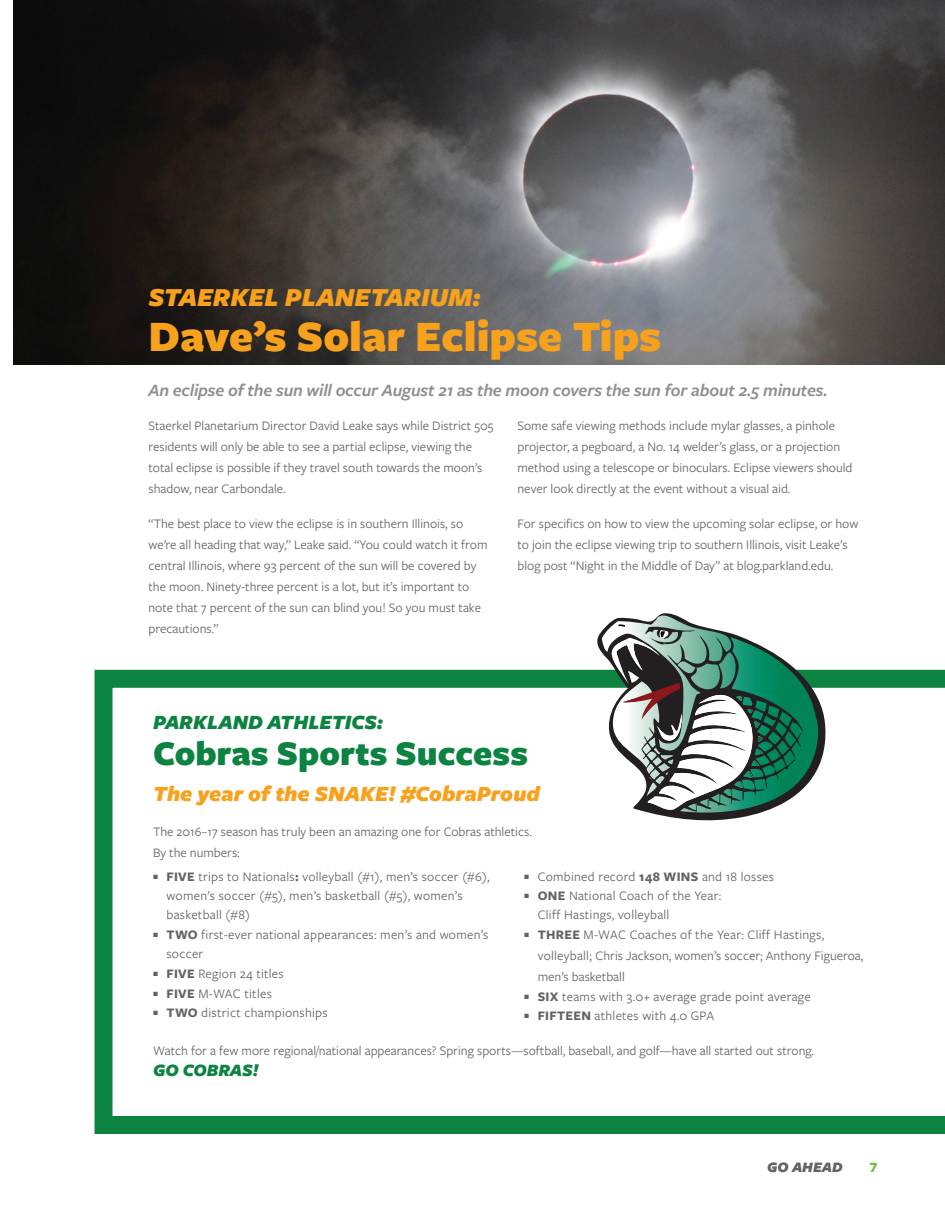
<style>
.page{position:relative;width:945px;height:1215px;background:#fff}
.page>*{position:absolute;margin:0;border:0;box-sizing:border-box;transform-origin:0 0}
.t1{font:900 45px "Freight Sans Pro";color:#f8a11c}
.t2{font:900 36px "Freight Sans Pro";color:#0c8340}
.t3{font:italic 900 27px "Freight Sans Pro";color:#f8a11c}
.t4{font:italic 900 22.5px "Freight Sans Pro";color:#f8a11c}
.t5{font:italic 900 21px "Freight Sans Pro";color:#0c8340}
.t6{font:italic 600 18px "Freight Sans Pro";letter-spacing:-.01em;color:#8e9093}
.t7{font:italic 900 18px "Freight Sans Pro";color:#0c8340}
.t8{font:italic 900 15px "Freight Sans Pro";color:#636366}
.t9{font:900 15px "Freight Sans Pro";color:#77bd42}
.t10{font:13.5px/21px "Freight Sans Pro";color:#636366}
.t11{font:13.5px/19.5px "Freight Sans Pro";letter-spacing:.02em;color:#636366}
.s1{font-size:6.75px}
.s2{font-weight:700}
</style>
<div class="page">
<img style="left:14px;top:0;width:931px;height:364px">
<svg style="left:94px;top:670px;width:851px;height:464px"></svg>
<svg style="left:595px;top:613px;width:232px;height:210px"></svg>
<svg style="left:602px;top:616px;width:218px;height:201px"></svg>
<h3 class="t3" style="left:148px;top:278px;width:334px">STAERKEL PLANETARIUM:</h3>
<h1 class="t1" style="left:148px;top:304px;width:514px">Dave’s Solar Eclipse Tips</h1>
<h3 class="t6" style="left:148px;top:378px;width:681px">An eclipse of the sun will occur August 21 as the moon covers the sun for about 2.5 minutes.</h3>
<p class="t10" style="left:148px;top:415px;width:347px">Staerkel Planetarium Director David Leake says while District 505 residents will only be able to see a partial eclipse, viewing the total eclipse is possible if they travel south towards the moon’s shadow, near Carbondale.</p>
<p class="t10" style="left:148px;top:512px;width:341px">“The best place to view the eclipse is in southern Illinois, so we’re all heading that way,” Leake said. “You could watch it from central Illinois, where 93 percent of the sun will be covered by the moon. Ninety-three percent is a lot, but it’s important to note that 7 percent of the sun can blind you! So you must take precautions.”</p>
<p class="t10" style="left:517px;top:415px;width:337px">Some safe viewing methods include mylar glasses, a pinhole projector, a pegboard, a No. 14 welder’s glass, or a projection method using a telescope or binoculars. Eclipse viewers should never look directly at the event without a visual aid.</p>
<p class="t10" style="left:517px;top:512px;width:342px">For specifics on how to view the upcoming solar eclipse, or how to join the eclipse viewing trip to southern Illinois, visit Leake’s blog post “Night in the Middle of Day” at blog.parkland.edu.</p>
<h3 class="t5" style="left:153px;top:708px;width:232px">PARKLAND ATHLETICS:</h3>
<h2 class="t2" style="left:153px;top:728px;width:377px">Cobras Sports Success</h2>
<h3 class="t4" style="left:153px;top:778px;width:388px">The year of the SNAKE! #CobraProud</h3>
<p class="t10" style="left:153px;top:820px;width:380px">The 2016–17 season has truly been an amazing one for Cobras athletics.<br>By the numbers:</p>
<p class="t11" style="left:166px;top:866px;width:325px;text-indent:-14px"><span class="s1">•</span> <span class="s2">FIVE</span> trips to Nationals<span class="s2">:</span> volleyball (#1), men’s soccer (#6), women’s soccer (#5), men’s basketball (#5), women’s basketball (#8)</p>
<p class="t11" style="left:166px;top:924px;width:324px;text-indent:-14px"><span class="s1">•</span> <span class="s2">TWO</span> first-ever national appearances: men’s and women’s soccer</p>
<p class="t11" style="left:153px;top:963px;width:132px"><span class="s1">•</span> <span class="s2">FIVE</span> Region 24 titles</p>
<p class="t11" style="left:153px;top:983px;width:120px"><span class="s1">•</span> <span class="s2">FIVE</span> M-WAC titles</p>
<p class="t11" style="left:153px;top:1002px;width:176px"><span class="s1">•</span> <span class="s2">TWO</span> district championships</p>
<p class="t11" style="left:524px;top:866px;width:251px"><span class="s1">•</span> Combined record <span class="s2">148 WINS</span> and 18 losses</p>
<p class="t11" style="left:538px;top:885px;width:185px;text-indent:-14px"><span class="s1">•</span> <span class="s2">ONE</span> National Coach of the Year:<br>Cliff Hastings, volleyball</p>
<p class="t10" style="left:538px;top:924px;width:327px;text-indent:-14px"><span class="s1">•</span> <span class="s2">THREE</span> M-WAC Coaches of the Year: Cliff Hastings, volleyball; Chris Jackson, women’s soccer; Anthony Figueroa, men’s basketball</p>
<p class="t11" style="left:524px;top:986px;width:288px"><span class="s1">•</span> <span class="s2">SIX</span> teams with 3.0+ average grade point average</p>
<p class="t11" style="left:524px;top:1005px;width:191px"><span class="s1">•</span> <span class="s2">FIFTEEN</span> athletes with 4.0 GPA</p>
<p class="t10" style="left:153px;top:1039px;width:663px">Watch for a few more regional/national appearances? Spring sports—softball, baseball, and golf—have all started out strong.</p>
<h3 class="t7" style="left:153px;top:1057px;width:107px">GO COBRAS!</h3>
<p class="t8" style="left:767px;top:1157px;width:77px">GO AHEAD</p>
<p class="t9" style="left:870px;top:1157px;width:9px">7</p>
</div>
